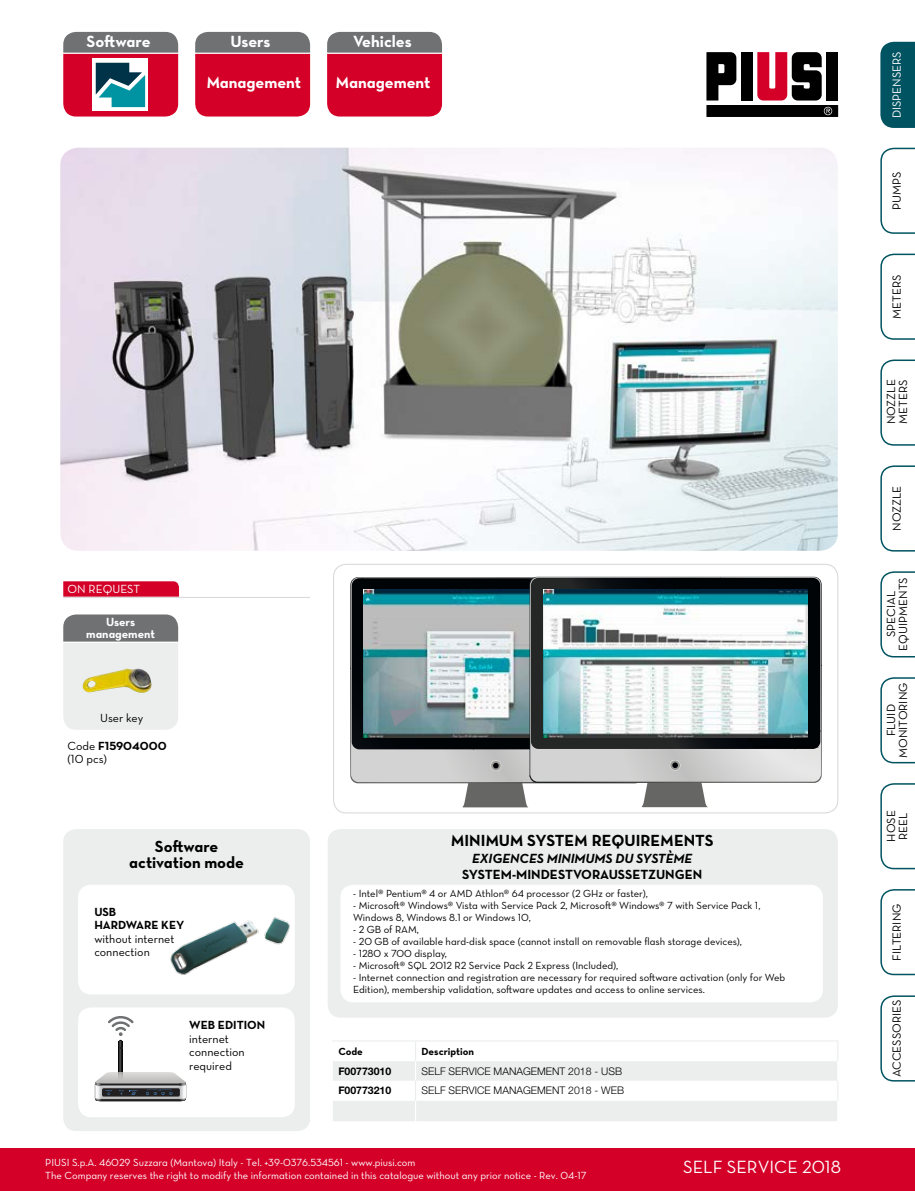
<style>
.page{position:relative;width:915px;height:1191px;background:#fff}
.page>*{position:absolute;margin:0;border:0;box-sizing:border-box;transform-origin:0 0}
.t1{font:18px "Neutraface Text Book Alt";color:#fff}
.t2{font:16.5px "Neutraface Text Bold Alt";color:#fff}
.t3{font:16.35px/16.4px "Neutraface Text Bold Alt";color:#000;text-align:center}
.t4{font:700 13.5px "Neutraface Text";color:#000}
.t5{font:italic 700 13.5px "Neutraface Text";color:#000}
.t6{font:12px/12px "Neutraface Text Book Alt";color:#000}
.t7{font:12px/13.5px "Neutraface Text Bold Alt";color:#000}
.t8{font:12px "Neutraface Text Book Alt";color:#fff}
.t9{font:12px/12px "Neutraface Text Bold Alt";color:#fff;text-align:center}
.t10{font:10.5px/12px "Neutraface Text Book Alt";color:#000}
.t11{font:10.5px/12.6px "Neutraface Text Book Alt";color:#fff}
.t12{font:300 10.5px "Helvetica Neue LT Std";color:#000}
.t13{font:700 10.5px "Helvetica Neue LT Std";color:#000}
.t14{font:10.5px "Neutraface Text Bold Alt";color:#000}
.s1{font-family:"Neutraface Text Book Alt"}
</style>
<div class="page">
<div style="left:0;top:1148px;width:914px;height:43px;background:#d40028"></div>
<svg style="left:706px;top:52px;width:131px;height:65px"></svg>
<svg style="left:880px;top:41px;width:34px;height:87px;background:#0b5b67"></svg>
<svg style="left:880px;top:147px;width:34px;height:87px"></svg>
<svg style="left:880px;top:571px;width:34px;height:87px"></svg>
<svg style="left:880px;top:359px;width:34px;height:87px"></svg>
<svg style="left:880px;top:783px;width:34px;height:87px"></svg>
<svg style="left:880px;top:253px;width:34px;height:87px"></svg>
<svg style="left:880px;top:677px;width:34px;height:87px"></svg>
<svg style="left:880px;top:465px;width:34px;height:87px"></svg>
<svg style="left:880px;top:889px;width:34px;height:87px"></svg>
<svg style="left:880px;top:995px;width:34px;height:87px"></svg>
<div style="left:333px;top:564px;width:505px;height:249px;border:1px solid #d9dadb;border-radius:13px"></div>
<div style="left:327px;top:829px;width:510px;height:188px;background:#eceded;border-radius:13px"></div>
<div style="left:63px;top:829px;width:247px;height:302px;background:#eceded;border-radius:13px"></div>
<div style="left:78px;top:884px;width:217px;height:110px;background:#fff;border-radius:13px"></div>
<div style="left:78px;top:1007px;width:217px;height:110px;background:#fff;border-radius:13px"></div>
<hr style="left:63px;top:597px;width:247px;height:1px;background:#d9dadb">
<svg style="left:63px;top:581px;width:116px;height:15px;background:#d5072d"></svg>
<svg style="left:63px;top:614px;width:115px;height:115px;background:#cacbcc"></svg>
<div style="left:340px;top:884px;width:482px;height:118px;background:#fff;border-radius:13px"></div>
<svg style="left:195px;top:32px;width:115px;height:85px;background:#bd2341"></svg>
<svg style="left:327px;top:32px;width:115px;height:85px;background:#bd2340"></svg>
<img style="left:81px;top:667px;width:73px;height:28px">
<svg style="left:120px;top:1049px;width:2px;height:23px"></svg>
<hr style="left:119px;top:1041px;width:1px;height:31px;background:#363636">
<svg style="left:94px;top:1072px;width:93px;height:29px;background:#909091"></svg>
<svg style="left:108px;top:1016px;width:25px;height:33px"></svg>
<img style="left:170px;top:917px;width:120px;height:58px">
<img style="left:351px;top:577px;width:178px;height:205px">
<svg style="left:351px;top:578px;width:178px;height:171px;background:#070b0e"></svg>
<svg style="left:462px;top:760px;width:66px;height:47px;background:#999998"></svg>
<img style="left:363px;top:589px;width:166px;height:149px">
<img style="left:530px;top:577px;width:290px;height:204px">
<svg style="left:530px;top:578px;width:290px;height:171px;background:#17191b"></svg>
<svg style="left:641px;top:760px;width:67px;height:47px;background:#999998"></svg>
<img style="left:543px;top:589px;width:264px;height:148px">
<svg style="left:390px;top:708px;width:29px;height:18px"></svg>
<svg style="left:63px;top:32px;width:115px;height:85px;background:#a0576b"></svg>
<hr style="left:332px;top:1040px;width:83px;height:1px;background:#eceded">
<hr style="left:415px;top:1040px;width:423px;height:1px;background:#eceded">
<svg style="left:333px;top:1041px;width:505px;height:80px"></svg>
<img style="left:60px;top:148px;width:777px;height:403px">
<h2 class="t2" style="left:86px;top:31px;width:65px">Software</h2>
<h2 class="t2" style="left:230px;top:31px;width:42px">Users</h2>
<h2 class="t2" style="left:206px;top:72px;width:96px">Management</h2>
<h2 class="t2" style="left:335px;top:72px;width:96px">Management</h2>
<h2 class="t2" style="left:353px;top:31px;width:60px">Vehicles</h2>
<p class="t8" style="left:67px;top:581px;width:74px">ON REQUEST</p>
<p class="t9" style="left:86px;top:616px;width:70px">Users management</p>
<p class="t6" style="left:100px;top:711px;width:44px">User key</p>
<p class="t7" style="left:67px;top:738px;width:101px"><span class="s1">Code</span> F15904000</p>
<p class="t6" style="left:67px;top:753px;width:41px">(10 pcs)</p>
<h3 class="t3" style="left:129px;top:838px;width:116px">Software activation mode</h3>
<p class="t7" style="left:94px;top:904px;width:91px">USB<br>HARDWARE KEY</p>
<p class="t6" style="left:94px;top:931px;width:82px;line-height:13.5px">without internet connection</p>
<p class="t7" style="left:189px;top:1018px;width:77px">WEB EDITION</p>
<p class="t6" style="left:189px;top:1031px;width:57px;line-height:13.5px">internet connection required</p>
<h3 class="t3" style="left:450px;top:832px;width:264px">MINIMUM SYSTEM REQUIREMENTS</h3>
<p class="t5" style="left:472px;top:849px;width:221px">EXIGENCES MINIMUMS DU SYSTÈME</p>
<p class="t4" style="left:462px;top:865px;width:241px">SYSTEM-MINDESTVORAUSSETZUNGEN</p>
<p class="t10" style="left:353px;top:887px;width:296px">- Intel® Pentium® 4 or AMD Athlon® 64 processor (2 GHz or faster),</p>
<p class="t10" style="left:353px;top:899px;width:408px">- Microsoft® Windows® Vista with Service Pack 2, Microsoft® Windows® 7 with Service Pack 1,<br>Windows 8, Windows 8.1 or Windows 10,</p>
<p class="t10" style="left:353px;top:923px;width:67px">- 2 GB of RAM,</p>
<p class="t10" style="left:353px;top:935px;width:390px">- 20 GB of available hard-disk space (cannot install on removable flash storage devices),</p>
<p class="t10" style="left:353px;top:947px;width:95px">- 1280 x 700 display,</p>
<p class="t10" style="left:353px;top:959px;width:266px">- Microsoft® SQL 2012 R2 Service Pack 2 Express (Included),</p>
<p class="t10" style="left:353px;top:971px;width:433px">- Internet connection and registration are necessary for required software activation (only for Web<br>Edition), membership validation, software updates and access to online services.</p>
<p class="t14" style="left:338px;top:1044px;width:26px">Code</p>
<p class="t14" style="left:421px;top:1044px;width:54px">Description</p>
<p class="t13" style="left:338px;top:1064px;width:54px">F00773010</p>
<p class="t12" style="left:421px;top:1064px;width:202px">SELF SERVICE MANAGEMENT 2018 - USB</p>
<p class="t13" style="left:338px;top:1084px;width:54px">F00773210</p>
<p class="t12" style="left:421px;top:1084px;width:204px">SELF SERVICE MANAGEMENT 2018 - WEB</p>
<p class="t11" style="left:45px;top:1156px;width:542px">PIUSI S.p.A. 46029 Suzzara (Mantova) Italy - Tel. +39-0376.534561 - www.piusi.com<br>The Company reserves the right to modify the information contained in this catalogue without any prior notice - Rev. 04-17</p>
<h1 class="t1" style="left:683px;top:1155px;width:159px">SELF SERVICE 2018</h1>
<p class="t8" style="left:888px;top:118px;width:69px;rotate:-90deg">DISPENSERS</p>
<p class="t6" style="left:890px;top:210px;width:40px;rotate:-90deg">PUMPS</p>
<p class="t6" style="left:890px;top:319px;width:46px;rotate:-90deg">METERS</p>
<p class="t6" style="left:884px;top:424px;width:46px;rotate:-90deg">NOZZLE<br>METERS</p>
<p class="t6" style="left:890px;top:531px;width:46px;rotate:-90deg">NOZZLE</p>
<p class="t6" style="left:884px;top:650px;width:75px;text-align:center;rotate:-90deg">SPECIAL<br>EQUIPMENTS</p>
<p class="t6" style="left:884px;top:758px;width:77px;text-align:center;rotate:-90deg">FLUID<br>MONITORING</p>
<p class="t6" style="left:884px;top:841px;width:33px;rotate:-90deg">HOSE<br>REEL</p>
<p class="t6" style="left:890px;top:960px;width:58px;rotate:-90deg">FILTERING</p>
<p class="t6" style="left:890px;top:1077px;width:79px;rotate:-90deg">ACCESSORIES</p>
</div>
